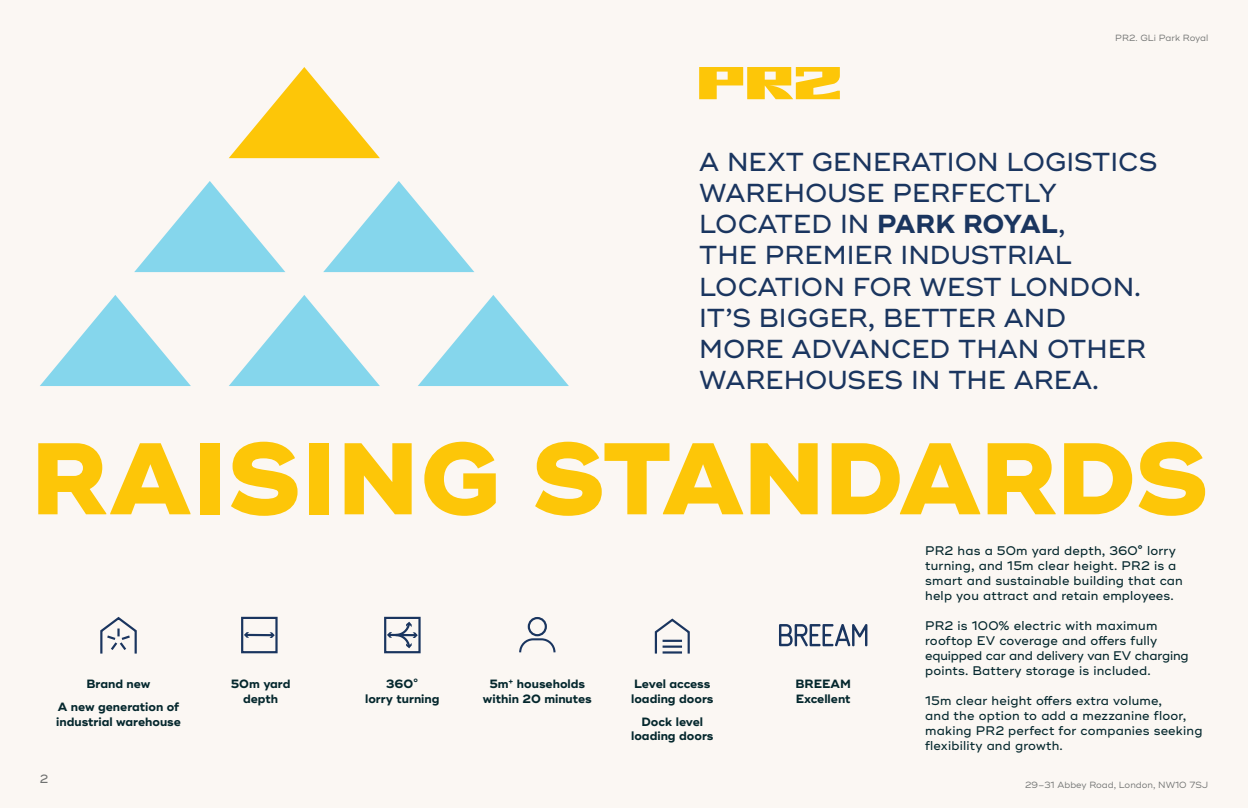
<style>
.page{position:relative;width:1248px;height:808px;background:#fff}
.page>*{position:absolute;margin:0;border:0;box-sizing:border-box;transform-origin:0 0}
.t1{font:800 101.5px "Ridley Grotesk";letter-spacing:-.01em;color:#fdc608}
.t2{font:500 26px/31.2px "Ridley Grotesk";color:#1a355f}
.t3{font:500 12.5px/15px "Ridley Grotesk";letter-spacing:.015em;color:#04272d}
.t4{font:700 12px/14.4px "Ridley Grotesk";color:#04272d;text-align:center}
.t5{font:500 12px "Ridley Grotesk";color:#707271}
.t6{font:9px "Ridley Grotesk";color:#707271}
.s1{font-weight:700}
.s2{font-weight:500}
</style>
<div class="page">
<div style="left:0;top:0;width:1247px;height:808px;background:#fbf7f3"></div>
<svg style="left:229px;top:67px;width:151px;height:91px"></svg>
<svg style="left:229px;top:295px;width:151px;height:91px"></svg>
<svg style="left:418px;top:295px;width:151px;height:91px"></svg>
<svg style="left:40px;top:295px;width:151px;height:91px"></svg>
<svg style="left:323px;top:181px;width:151px;height:91px"></svg>
<svg style="left:134px;top:181px;width:151px;height:91px"></svg>
<svg style="left:699px;top:67px;width:140px;height:32px"></svg>
<svg style="left:100px;top:616px;width:37px;height:38px"></svg>
<div style="left:384px;top:617px;width:36px;height:36px;border:2px solid #1a355f"></div>
<svg style="left:387px;top:621px;width:31px;height:28px"></svg>
<hr style="left:246px;top:634px;width:27px;height:2px;background:#1a355f">
<svg style="left:244px;top:632px;width:5px;height:6px"></svg>
<svg style="left:269px;top:632px;width:5px;height:6px"></svg>
<div style="left:241px;top:617px;width:36px;height:36px;border:2px solid #1a355f"></div>
<svg style="left:779px;top:624px;width:88px;height:22px"></svg>
<svg style="left:654px;top:618px;width:36px;height:36px"></svg>
<div style="left:527px;top:617px;width:20px;height:19px;border:2px solid #1a355f;border-radius:50%"></div>
<svg style="left:519px;top:638px;width:37px;height:15px"></svg>
<p class="t6" style="left:1115px;top:33px;width:94px">PR2. GLi Park Royal</p>
<h2 class="t2" style="left:699px;top:147px;width:460px">A NEXT GENERATION LOGISTICS<br>WAREHOUSE PERFECTLY<br>LOCATED IN <span class="s1">PARK ROYAL</span>,<br>THE PREMIER INDUSTRIAL<br>LOCATION FOR WEST LONDON.<br>IT’S BIGGER, BETTER AND<br>MORE ADVANCED THAN OTHER<br>WAREHOUSES IN THE AREA.</h2>
<h1 class="t1" style="left:31px;top:416px;width:1178px">RAISING STANDARDS</h1>
<p class="t4" style="left:58px;top:673px;width:123px;line-height:22.9px">Brand new<br>A new generation of</p>
<p class="t4" style="left:56px;top:714px;width:126px">industrial warehouse</p>
<p class="t5" style="left:40px;top:771px;width:10px">2</p>
<p class="t4" style="left:365px;top:677px;width:76px">360<span class="s2">°<br></span>lorry turning</p>
<p class="t4" style="left:483px;top:677px;width:110px">5m<sup>+</sup> households within 20 minutes</p>
<p class="t4" style="left:231px;top:677px;width:61px">50m yard depth</p>
<p class="t4" style="left:795px;top:677px;width:57px;text-align:left">BREEAM<br>Excellent</p>
<p class="t4" style="left:631px;top:677px;width:84px;text-align:left">Level access loading doors</p>
<p class="t4" style="left:631px;top:714px;width:84px">Dock level loading doors</p>
<p class="t3" style="left:925px;top:544px;width:259px">PR2 has a 50m yard depth, 360° lorry turning, and 15m clear height. PR2 is a smart and sustainable building that can help you attract and retain employees.</p>
<p class="t3" style="left:925px;top:619px;width:265px">PR2 is 100% electric with maximum rooftop EV coverage and offers fully equipped car and delivery van EV charging points. Battery storage is included.</p>
<p class="t3" style="left:925px;top:694px;width:279px">15m clear height offers extra volume,<br>and the option to add a mezzanine floor, making PR2 perfect for companies seeking flexibility and growth.</p>
<p class="t6" style="left:1025px;top:779px;width:184px">29–31 Abbey Road, London, NW10 7SJ</p>
</div>
